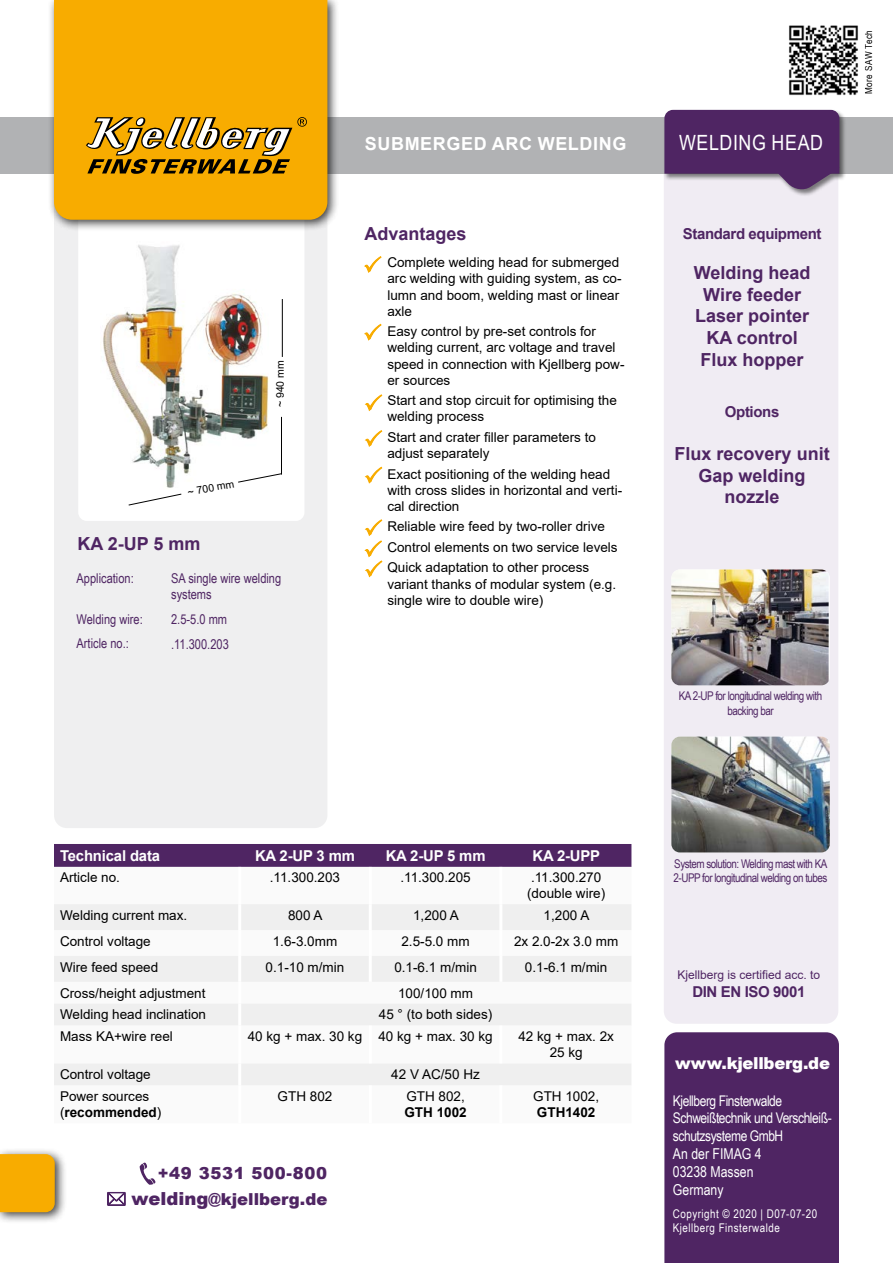
<style>
.page{position:relative;width:893px;height:1263px;background:#fff}
.page>*{position:absolute;margin:0;border:0;box-sizing:border-box;transform-origin:0 0}
.t1{font:21px "Arial";letter-spacing:.035em;color:#fff;scale:.85 1}
.t2{font:700 18px/21.6px "Arial";color:#4f2563;text-align:center}
.t3{font:700 18px "Arial";letter-spacing:.035em;color:#fff}
.t4{font:900 16.5px/26.2px "Arial";letter-spacing:.025em;color:#4f2563;text-align:right}
.t5{font:900 16.5px "Arial";letter-spacing:-.02em;color:#fff}
.t6{font:700 15px "Arial";letter-spacing:-.01em;color:#fff}
.t7{font:700 15px "Arial";letter-spacing:-.025em;color:#4f2563}
.t8{font:15px/18px "Arial Narrow";color:#fff}
.t9{font:14.7px/17.9px "Arial Narrow";letter-spacing:-.03em;color:#fff}
.t10{font:13.5px/16.2px "Arial";color:#000}
.t11{font:13.5px/24.8px "Arial Narrow";color:#4f2563}
.t12{font:700 13.5px "Arial";color:#000}
.t13{font:12px/14.4px "Arial Narrow";letter-spacing:-.04em;color:#4f2563;text-align:center}
.t14{font:12px/14.4px "Arial Narrow";letter-spacing:.04em;color:#fff}
.t15{font:12px "Arial";color:#4f2563}
.t16{font:10.5px "Arial";color:#000}
.t17{font:9.9px "Arial Narrow";letter-spacing:.05em;color:#000}
.s1{font-weight:700}
.s2{font-size:18px}
</style>
<div class="page">
<div style="left:664px;top:197px;width:174px;height:827px;background:#f0ecf3"></div>
<div style="left:54px;top:232px;width:273px;height:596px;background:#efeff0"></div>
<svg style="left:78px;top:232px;width:226px;height:289px"></svg>
<img style="left:100px;top:241px;width:170px;height:248px">
<div style="left:0;top:117px;width:893px;height:57px;background:#b1b2b4"></div>
<div style="left:664px;top:109px;width:183px;height:88px;background:#000;opacity:.5"></div>
<svg style="left:664px;top:110px;width:175px;height:81px;background:#674477"></svg>
<div style="left:48px;top:0;width:292px;height:232px;background:#000;opacity:.75"></div>
<div style="left:54px;top:0;width:273px;height:220px;background:#f8ac00"></div>
<div style="left:664px;top:1032px;width:175px;height:231px;background:#4f2563"></div>
<svg style="left:86px;top:117px;width:221px;height:57px;background:#ba8d29"></svg>
<div style="left:54px;top:844px;width:577px;height:23px;background:#4f2563"></div>
<svg style="left:54px;top:904px;width:577px;height:181px;fill:#efefef"></svg>
<hr style="left:238px;top:904px;width:3px;height:26px;background:#fff">
<hr style="left:369px;top:904px;width:3px;height:26px;background:#fff">
<hr style="left:499px;top:904px;width:3px;height:26px;background:#fff">
<hr style="left:238px;top:930px;width:3px;height:26px;background:#fff">
<hr style="left:369px;top:930px;width:3px;height:26px;background:#fff">
<hr style="left:499px;top:930px;width:3px;height:26px;background:#fff">
<hr style="left:238px;top:956px;width:3px;height:26px;background:#fff">
<hr style="left:369px;top:956px;width:3px;height:26px;background:#fff">
<hr style="left:499px;top:956px;width:3px;height:26px;background:#fff">
<hr style="left:238px;top:982px;width:3px;height:21px;background:#fff">
<hr style="left:238px;top:1003px;width:3px;height:22px;background:#fff">
<hr style="left:238px;top:1025px;width:3px;height:38px;background:#fff">
<hr style="left:369px;top:1025px;width:3px;height:38px;background:#fff">
<hr style="left:499px;top:1025px;width:3px;height:38px;background:#fff">
<hr style="left:238px;top:1063px;width:3px;height:22px;background:#fff">
<div style="left:0;top:1148px;width:67px;height:76px;background:#000;opacity:.75"></div>
<svg style="left:0;top:1153px;width:55px;height:60px;background:#f4ab07"></svg>
<img style="left:671px;top:569px;width:158px;height:116px">
<img style="left:671px;top:737px;width:159px;height:115px">
<img style="left:789px;top:25px;width:69px;height:71px">
<svg style="left:140px;top:1162px;width:15px;height:23px"></svg>
<svg style="left:364px;top:323px;width:18px;height:18px"></svg>
<svg style="left:364px;top:394px;width:19px;height:17px"></svg>
<svg style="left:364px;top:466px;width:19px;height:18px"></svg>
<svg style="left:364px;top:256px;width:18px;height:17px"></svg>
<svg style="left:364px;top:430px;width:19px;height:17px"></svg>
<svg style="left:364px;top:519px;width:19px;height:59px"></svg>
<hr style="left:281px;top:417px;width:1px;height:57px;background:#000">
<hr style="left:282px;top:299px;width:1px;height:58px;background:#000">
<svg style="left:128px;top:493px;width:54px;height:13px"></svg>
<svg style="left:237px;top:473px;width:46px;height:10px"></svg>
<p class="t16" style="left:187px;top:485px;width:48px;rotate:-10deg">~ 700 mm</p>
<h2 class="t2" style="left:78px;top:533px;width:125px">KA 2-UP 5 mm</h2>
<p class="t16" style="left:273px;top:407px;width:48px;rotate:-90deg">~ 940 mm</p>
<p class="t11" style="left:77px;top:565px;width:59px">Application:</p>
<p class="t11" style="left:77px;top:606px;width:68px">Welding wire:<br>Article no.:</p>
<p class="t11" style="left:171px;top:569px;width:112px;line-height:16.2px">SA single wire welding systems</p>
<p class="t11" style="left:171px;top:606px;width:59px">2.5-5.0 mm .11.300.203</p>
<h2 class="t3" style="left:365px;top:131px;width:263px">SUBMERGED ARC WELDING</h2>
<h1 class="t1" style="left:679px;top:128px;width:171px">WELDING HEAD</h1>
<h2 class="t2" style="left:365px;top:223px;width:104px">Advantages</h2>
<p class="t10" style="left:387px;top:254px;width:236px">Complete welding head for submerged arc welding with guiding system, as co&shy;lumn and boom, welding mast or linear axle</p>
<p class="t10" style="left:387px;top:323px;width:239px">Easy control by pre-set controls for welding current, arc voltage and travel speed in connection with Kjellberg pow&shy;er sources</p>
<p class="t10" style="left:387px;top:392px;width:231px">Start and stop circuit for optimising the welding process</p>
<p class="t10" style="left:387px;top:429px;width:210px">Start and crater filler parameters to adjust separately</p>
<p class="t10" style="left:387px;top:466px;width:236px">Exact positioning of the welding head with cross slides in horizontal and verti&shy;cal direction</p>
<p class="t10" style="left:387px;top:516px;width:232px;line-height:20.4px">Reliable wire feed by two-roller drive<br>Control elements on two service levels<br>Quick adaptation to other process</p>
<p class="t10" style="left:387px;top:576px;width:230px">variant thanks of modular system (e.g. single wire to double wire)</p>
<p class="t7" style="left:683px;top:224px;width:140px">Standard equipment</p>
<h2 class="t2" style="left:694px;top:262px;width:118px">Welding head<br>Wire feeder<br>Laser pointer<br>KA control<br>Flux hopper</h2>
<p class="t7" style="left:725px;top:401px;width:56px">Options</p>
<h2 class="t2" style="left:675px;top:443px;width:157px">Flux recovery unit<br>Gap welding nozzle</h2>
<p class="t13" style="left:679px;top:689px;width:145px">KA 2-UP for longitudinal welding with backing bar</p>
<p class="t17" style="left:861px;top:94px;width:66px;rotate:-90deg">More SAW Tech</p>
<p class="t6" style="left:60px;top:845px;width:102px">Technical data</p>
<p class="t6" style="left:255px;top:845px;width:101px">KA 2-UP 3 mm</p>
<p class="t6" style="left:386px;top:845px;width:101px">KA 2-UP 5 mm</p>
<p class="t6" style="left:532px;top:845px;width:69px">KA 2-UPP</p>
<p class="t10" style="left:60px;top:869px;width:62px">Article no.</p>
<p class="t10" style="left:270px;top:869px;width:72px">.11.300.203</p>
<p class="t10" style="left:400px;top:869px;width:72px">.11.300.205</p>
<p class="t10" style="left:527px;top:869px;width:80px">.11.300.270 (double wire)</p>
<p class="t10" style="left:60px;top:907px;width:129px">Welding current max.</p>
<p class="t10" style="left:288px;top:907px;width:36px">800 A</p>
<p class="t10" style="left:413px;top:907px;width:47px">1,200 A</p>
<p class="t10" style="left:544px;top:907px;width:47px">1,200 A</p>
<p class="t10" style="left:60px;top:933px;width:92px">Control voltage</p>
<p class="t10" style="left:273px;top:933px;width:66px">1.6-3.0mm</p>
<p class="t10" style="left:401px;top:933px;width:70px">2.5-5.0 mm</p>
<p class="t10" style="left:514px;top:933px;width:106px">2x 2.0-2x 3.0 mm</p>
<p class="t10" style="left:60px;top:959px;width:100px">Wire feed speed</p>
<p class="t10" style="left:266px;top:959px;width:80px">0.1-10 m/min</p>
<p class="t10" style="left:394px;top:959px;width:84px">0.1-6.1 m/min</p>
<p class="t10" style="left:525px;top:959px;width:84px">0.1-6.1 m/min</p>
<p class="t10" style="left:60px;top:985px;width:147px">Cross/height adjustment</p>
<p class="t10" style="left:398px;top:985px;width:77px">100/100 mm</p>
<p class="t10" style="left:60px;top:1006px;width:148px">Welding head inclination</p>
<p class="t10" style="left:379px;top:1006px;width:115px">45 ° (to both sides)</p>
<p class="t10" style="left:60px;top:1028px;width:114px">Mass KA+wire reel</p>
<p class="t10" style="left:248px;top:1028px;width:247px">40 kg + max. 30 kg 40 kg + max. 30 kg</p>
<p class="t10" style="left:518px;top:1028px;width:97px;text-align:center">42 kg + max. 2x<br>25 kg</p>
<p class="t10" style="left:60px;top:1066px;width:92px">Control voltage</p>
<p class="t10" style="left:391px;top:1066px;width:90px">42 V AC/50 Hz</p>
<p class="t10" style="left:60px;top:1088px;width:103px">Power sources (<span class="s1">recommended</span>)</p>
<p class="t10" style="left:278px;top:1088px;width:56px">GTH 802</p>
<p class="t10" style="left:406px;top:1088px;width:60px">GTH 802,</p>
<p class="t10" style="left:533px;top:1088px;width:68px">GTH 1002,</p>
<p class="t12" style="left:537px;top:1103px;width:60px">GTH1402</p>
<p class="t12" style="left:404px;top:1103px;width:64px">GTH 1002</p>
<p class="t4" style="left:132px;top:1159px;width:197px">+49 3531 500-800 <span class="s2">welding</span>@kjellberg.de</p>
<p class="t13" style="left:674px;top:856px;width:155px;text-align:left">System solution: Welding mast with KA<br>2-UPP for longitudinal welding on tubes</p>
<p class="t15" style="left:678px;top:966px;width:144px">Kjellberg is certified acc. to</p>
<p class="t7" style="left:692px;top:981px;width:115px">DIN EN ISO 9001</p>
<p class="t5" style="left:675px;top:1051px;width:156px">www.kjellberg.de</p>
<p class="t9" style="left:673px;top:1091px;width:160px">Kjellberg Finsterwalde<br>Schweißtechnik und Verschleiß&shy;schutzsysteme GmbH</p>
<p class="t8" style="left:673px;top:1144px;width:90px">An der FIMAG 4<br>03238 Massen<br>Germany</p>
<p class="t14" style="left:673px;top:1206px;width:146px">Copyright © 2020 | D07-07-20<br>Kjellberg Finsterwalde</p>
</div>
